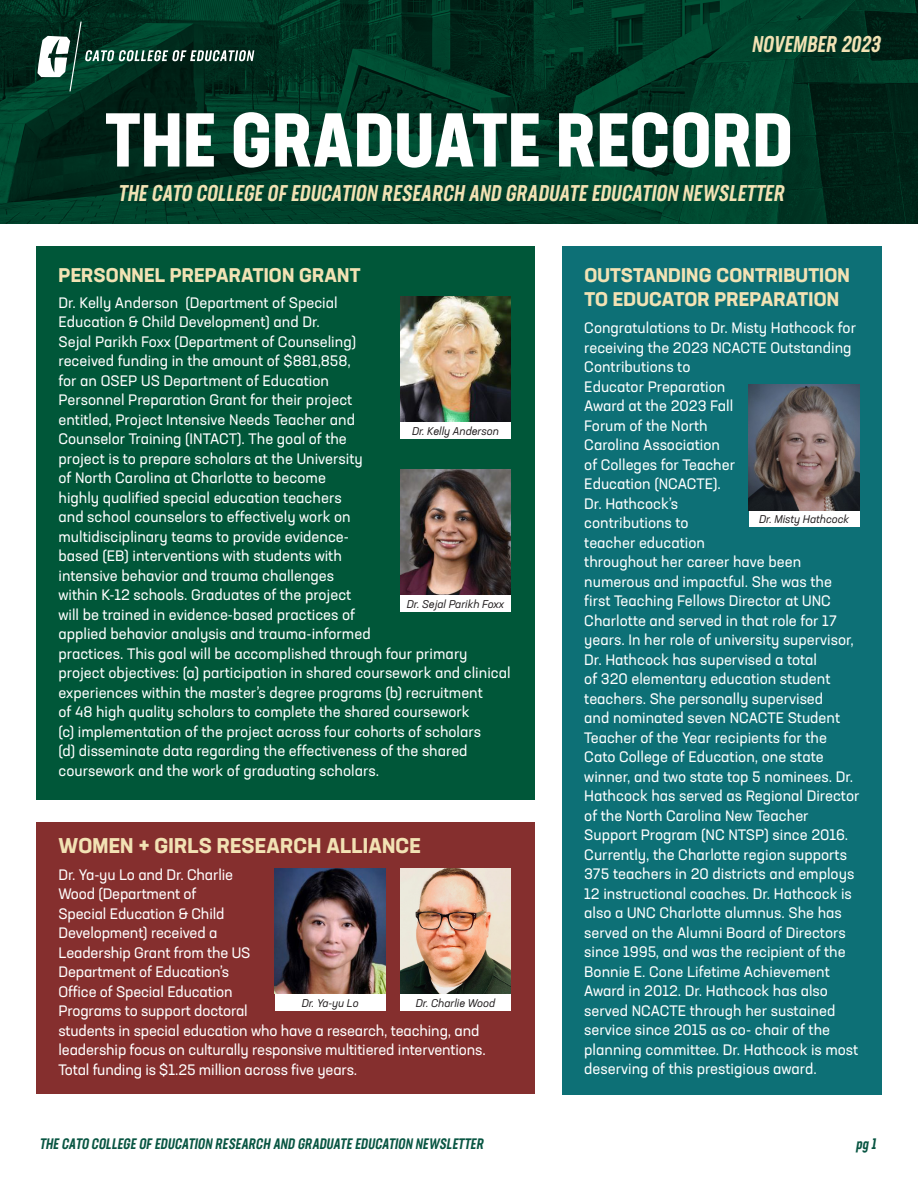
<style>
.page{position:relative;width:918px;height:1188px;background:#fff}
.page>*{position:absolute;margin:0;border:0;box-sizing:border-box;transform-origin:0 0}
.t1{font:700 condensed 75px "Neusa Next Std";letter-spacing:.01em;color:#fff}
.body{font:italic 500 22.5px "Neusa Next Std Compact";color:#f2e2b4}
.t2{font:700 21px "Neusa Next Std";letter-spacing:.01em;color:#f2e2b4}
.t3{font:700 19.5px/23.4px "Neusa Next Std";letter-spacing:.01em;color:#f2e2b4}
.body-2{font:15px/19.5px "Neusa Next Std";color:#fff}
.t4{font:italic 500 15px "Neusa Next Std Compact";color:#085542}
.body-3{font:italic 11.1px "Neusa Next Std";color:#231f20}
</style>
<div class="page">
<svg style="left:0;top:0;width:918px;height:224px;background:#003624"></svg>
<svg style="left:37px;top:22px;width:217px;height:69px;background:#1f483a"></svg>
<div style="left:36px;top:246px;width:499px;height:553px;background:#005739"></div>
<div style="left:563px;top:246px;width:319px;height:848px;background:#0d7076"></div>
<div style="left:36px;top:823px;width:499px;height:271px;background:#852f2e"></div>
<div style="left:400px;top:422px;width:111px;height:17px;background:#fff"></div>
<img style="left:400px;top:296px;width:111px;height:126px">
<div style="left:275px;top:994px;width:111px;height:17px;background:#fff"></div>
<img style="left:275px;top:868px;width:111px;height:126px">
<div style="left:749px;top:510px;width:111px;height:17px;background:#fff"></div>
<img style="left:749px;top:384px;width:111px;height:126px">
<div style="left:400px;top:595px;width:111px;height:17px;background:#fff"></div>
<img style="left:400px;top:469px;width:111px;height:126px">
<div style="left:400px;top:994px;width:111px;height:17px;background:#fff"></div>
<img style="left:400px;top:868px;width:111px;height:126px">
<p class="body" style="left:751px;top:30px;width:135px">NOVEMBER 2023</p>
<p class="t1" style="left:106px;top:92px;width:689px">THE GRADUATE RECORD</p>
<p class="body" style="left:118px;top:179px;width:672px">THE CATO COLLEGE OF EDUCATION RESEARCH AND GRADUATE EDUCATION NEWSLETTER</p>
<p class="t3" style="left:59px;top:263px;width:303px">PERSONNEL PREPARATION GRANT</p>
<p class="body-2" style="left:58px;top:293px;width:454px">Dr. Kelly Anderson (Department of Special<br>Education &amp; Child Development) and Dr.<br>Sejal Parikh Foxx (Department of Counseling)<br>received funding in the amount of $881,858,<br>for an OSEP US Department of Education<br>Personnel Preparation Grant for their project<br>entitled, Project Intensive Needs Teacher and<br>Counselor Training (INTACT). The goal of the<br>project is to prepare scholars at the University<br>of North Carolina at Charlotte to become<br>highly qualified special education teachers<br>and school counselors to effectively work on<br>multidisciplinary teams to provide evidence-<br>based (EB) interventions with students with<br>intensive behavior and trauma challenges<br>within K-12 schools. Graduates of the project<br>will be trained in evidence-based practices of<br>applied behavior analysis and trauma-informed<br>practices. This goal will be accomplished through four primary project objectives: (a) participation in shared coursework and clinical experiences within the master’s degree programs (b) recruitment<br>of 48 high quality scholars to complete the shared coursework<br>(c) implementation of the project across four cohorts of scholars<br>(d) disseminate data regarding the effectiveness of the shared coursework and the work of graduating scholars.</p>
<p class="body-3" style="left:412px;top:424px;width:88px">Dr. Kelly Anderson</p>
<p class="body-3" style="left:407px;top:597px;width:99px">Dr. Sejal Parikh Foxx</p>
<p class="t2" style="left:59px;top:832px;width:364px">WOMEN + GIRLS RESEARCH ALLIANCE</p>
<p class="body-2" style="left:58px;top:865px;width:429px">Dr. Ya-yu Lo and Dr. Charlie<br>Wood (Department of<br>Special Education &amp; Child<br>Development) received a<br>Leadership Grant from the US<br>Department of Education’s<br>Office of Special Education<br>Programs to support doctoral<br>students in special education who have a research, teaching, and leadership focus on culturally responsive multitiered interventions.<br>Total funding is $1.25 million across five years.</p>
<p class="body-3" style="left:416px;top:996px;width:81px">Dr. Charlie Wood</p>
<p class="body-3" style="left:302px;top:996px;width:59px">Dr. Ya-yu Lo</p>
<p class="t3" style="left:584px;top:263px;width:267px">OUTSTANDING CONTRIBUTION<br>TO EDUCATOR PREPARATION</p>
<p class="body-2" style="left:584px;top:318px;width:277px">Congratulations to Dr. Misty Hathcock for receiving the 2023 NCACTE Outstanding Contributions to<br>Educator Preparation<br>Award at the 2023 Fall<br>Forum of the North<br>Carolina Association<br>of Colleges for Teacher<br>Education (NCACTE).<br>Dr. Hathcock’s<br>contributions to<br>teacher education<br>throughout her career have been numerous and impactful. She was the first Teaching Fellows Director at UNC Charlotte and served in that role for 17 years. In her role of university supervisor, Dr. Hathcock has supervised a total<br>of 320 elementary education student teachers. She personally supervised<br>and nominated seven NCACTE Student Teacher of the Year recipients for the Cato College of Education, one state winner, and two state top 5 nominees. Dr.<br>Hathcock has served as Regional Director of the North Carolina New Teacher Support Program (NC NTSP) since 2016.<br>Currently, the Charlotte region supports 375 teachers in 20 districts and employs 12 instructional coaches. Dr. Hathcock is also a UNC Charlotte alumnus. She has served on the Alumni Board of Directors since 1995, and was the recipient of the Bonnie E. Cone Lifetime Achievement Award in 2012. Dr. Hathcock has also served NCACTE through her sustained service since 2015 as co- chair of the planning committee. Dr. Hathcock is most deserving of this prestigious award.</p>
<p class="body-3" style="left:759px;top:512px;width:91px">Dr. Misty Hathcock</p>
<p class="t4" style="left:39px;top:1134px;width:448px">THE CATO COLLEGE OF EDUCATION RESEARCH AND GRADUATE EDUCATION NEWSLETTER</p>
<p class="t4" style="left:856px;top:1134px;width:25px">pg 1</p>
</div>
